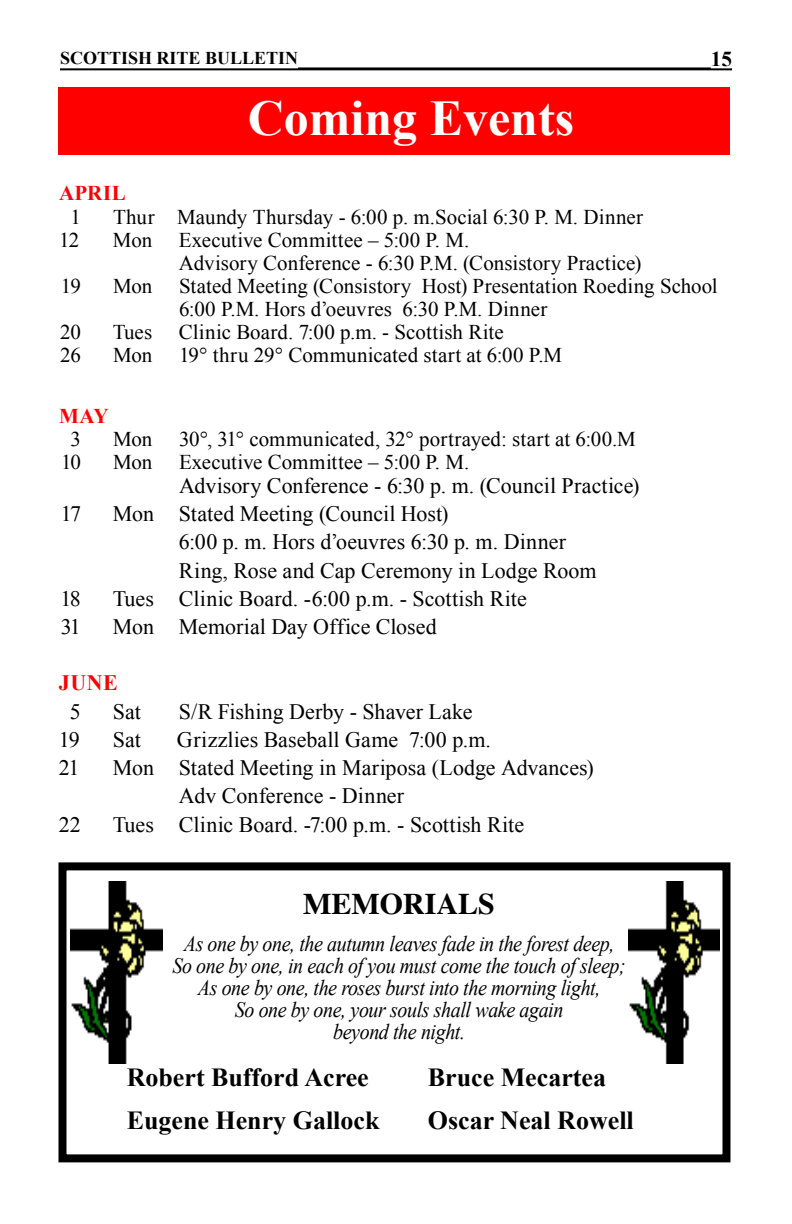
<style>
.page{position:relative;width:792px;height:1224px;background:#fff}
.page>*{position:absolute;margin:0;border:0;box-sizing:border-box;transform-origin:0 0}
.t1{font:700 50px "Times New Roman";color:#fff}
.t2{font:700 30px "Times";color:#000}
.t3{font:700 26px/43.2px "Times New Roman";color:#000}
.t4{font:22px/28.2px "Times New Roman";color:#000}
.t5{font:italic 22px/22px "Times New Roman";letter-spacing:-.02em;color:#000;text-align:center;scale:.91 1}
.t6{font:700 22px "Times New Roman";color:#f00}
.t7{font:700 21.2px "Times New Roman";color:#000}
.t8{font:21px/23px "Times New Roman";letter-spacing:.005em;color:#000}
.t9{font:700 21px "Times New Roman";letter-spacing:.025em;color:#f00}
.t10{font:700 18px "Times New Roman";color:#000}
</style>
<div class="page">
<hr style="left:60px;top:68px;width:672px;height:2px;background:#000">
<hr style="left:298px;top:67px;width:413px;height:2px;background:#000">
<div style="left:58px;top:87px;width:672px;height:67px;background:#f00"></div>
<img style="left:628px;top:882px;width:92px;height:181px">
<img style="left:70px;top:882px;width:92px;height:181px">
<div style="left:58px;top:862px;width:672px;height:300px;border:8px solid #000"></div>
<p class="t10" style="left:60px;top:46px;width:240px">SCOTTISH RITE BULLETIN</p>
<p class="t7" style="left:711px;top:45px;width:23px">15</p>
<h1 class="t1" style="left:248px;top:84px;width:328px">Coming Events</h1>
<p class="t9" style="left:59px;top:179px;width:68px">APRIL</p>
<p class="t8" style="left:71px;top:205px;width:12px">1</p>
<p class="t8" style="left:113px;top:205px;width:532px">Thur Maundy Thursday - 6:00 p. m.Social 6:30 p. m. Dinner</p>
<p class="t8" style="left:59px;top:228px;width:22px">12</p>
<p class="t8" style="left:113px;top:228px;width:41px">Mon</p>
<p class="t8" style="left:179px;top:228px;width:464px">Executive Committee – 5:00 P. M.<br>Advisory Conference - 6:30 P.M. (Consistory Practice)</p>
<p class="t8" style="left:61px;top:274px;width:22px">19</p>
<p class="t8" style="left:113px;top:274px;width:41px">Mon</p>
<p class="t8" style="left:179px;top:274px;width:540px">Stated Meeting (Consistory Host) Presentation Roeding School<br>6:00 p.m. Hors d’oeuvres 6:30 p.m. Dinner</p>
<p class="t8" style="left:60px;top:320px;width:22px">20</p>
<p class="t8" style="left:113px;top:320px;width:41px">Tues</p>
<p class="t8" style="left:179px;top:320px;width:326px">Clinic Board. 7:00 p.m. - Scottish Rite</p>
<p class="t8" style="left:60px;top:343px;width:22px">26</p>
<p class="t8" style="left:113px;top:343px;width:41px">Mon</p>
<p class="t8" style="left:179px;top:343px;width:385px">19° thru 29° Communicated start at 6:00 P.M</p>
<p class="t9" style="left:59px;top:401px;width:51px">MAY</p>
<p class="t8" style="left:71px;top:427px;width:12px">3</p>
<p class="t8" style="left:113px;top:427px;width:41px">Mon</p>
<p class="t8" style="left:179px;top:427px;width:458px">30°, 31° communicated, 32° portrayed: start at 6:00.M</p>
<p class="t8" style="left:61px;top:450px;width:21px">10</p>
<p class="t8" style="left:113px;top:450px;width:41px">Mon</p>
<p class="t8" style="left:179px;top:450px;width:292px">Executive Committee – 5:00 P. M.</p>
<p class="t4" style="left:179px;top:471px;width:462px">Advisory Conference - 6:30 p. m. (Council Practice)</p>
<p class="t4" style="left:61px;top:499px;width:22px">17</p>
<p class="t4" style="left:179px;top:499px;width:419px;text-indent:-66px">Mon Stated Meeting (Council Host)<br>6:00 p. m. Hors d’oeuvres 6:30 p. m. Dinner<br>Ring, Rose and Cap Ceremony in Lodge Room</p>
<p class="t4" style="left:60px;top:584px;width:22px">18</p>
<p class="t4" style="left:113px;top:584px;width:415px">Tues Clinic Board. -6:00 p.m. - Scottish Rite</p>
<p class="t4" style="left:61px;top:612px;width:22px">31</p>
<p class="t4" style="left:113px;top:612px;width:325px">Mon Memorial Day Office Closed</p>
<p class="t6" style="left:59px;top:668px;width:60px">JUNE</p>
<p class="t4" style="left:70px;top:697px;width:12px">5</p>
<p class="t4" style="left:113px;top:697px;width:29px">Sat</p>
<p class="t4" style="left:179px;top:697px;width:295px">S/R Fishing Derby - Shaver Lake</p>
<p class="t4" style="left:59px;top:725px;width:22px">19</p>
<p class="t4" style="left:113px;top:725px;width:29px">Sat</p>
<p class="t4" style="left:177px;top:725px;width:316px">Grizzlies Baseball Game 7:00 p.m.</p>
<p class="t4" style="left:59px;top:753px;width:22px">21</p>
<p class="t4" style="left:179px;top:753px;width:416px;text-indent:-66px">Mon Stated Meeting in Mariposa (Lodge Advances)<br>Adv Conference - Dinner</p>
<p class="t4" style="left:59px;top:810px;width:23px">22</p>
<p class="t4" style="left:113px;top:810px;width:413px">Tues Clinic Board. -7:00 p.m. - Scottish Rite</p>
<h2 class="t2" style="left:303px;top:876px;width:26px">MEMO</h2>
<h2 class="t2" style="left:403px;top:876px;width:93px">RIALS</h2>
<p class="t5" style="left:172px;top:932px;width:500px">As one by one, the autumn leaves fade in the forest deep, So one by one, in each of you must come the touch of sleep; As one by one, the roses burst into the morning light,<br>So one by one, your souls shall wake again<br>beyond the night.</p>
<p class="t3" style="left:127px;top:1055px;width:254px">Robert Bufford Acree<br>Eugene Henry Gallock</p>
<p class="t3" style="left:428px;top:1055px;width:208px">Bruce Mecartea<br>Oscar Neal Rowell</p>
</div>
